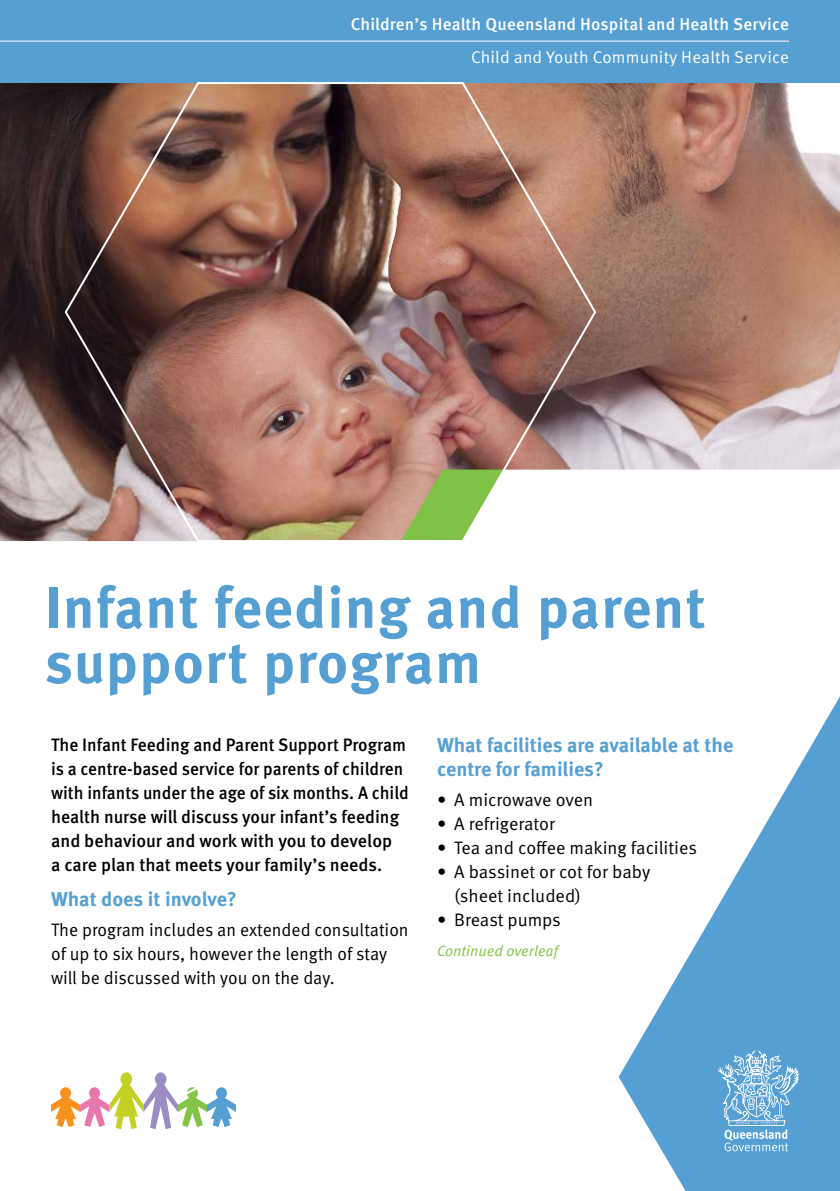
<style>
.page{position:relative;width:840px;height:1191px;background:#fff}
.page>*{position:absolute;margin:0;border:0;box-sizing:border-box;transform-origin:0 0}
.t1{font:700 58px/55.2px "Meta OT";letter-spacing:.02em;color:#559fd3}
.t2{font:700 20px/24px "Meta OT";color:#56a0d3}
.t3{font:500 18px/24px "Meta OT";color:#000;scale:.96 1}
.t4{font:18px/24px "Meta OT Norm";color:#000}
.t5{font:500 17px "Meta OT";letter-spacing:.01em;color:#fff}
.t6{font:17px "Meta OT Norm";letter-spacing:.01em;color:#fff}
.t7{font:15px "Meta OT Norm Ita";color:#7fc247}
</style>
<div class="page">
<img style="left:0;top:82px;width:839px;height:459px">
<div style="left:0;top:0;width:839px;height:82px;background:#559fd3"></div>
<hr style="left:0;top:41px;width:788px;height:1px;background:#fff">
<svg style="left:618px;top:698px;width:221px;height:493px;fill:#559fd3"></svg>
<svg style="left:717px;top:1050px;width:81px;height:101px;background:#7cb5dd"></svg>
<svg style="left:51px;top:1072px;width:185px;height:57px"></svg>
<img style="left:63px;top:82px;width:534px;height:459px">
<p class="t5" style="left:350px;top:17px;width:439px">Children’s Health Queensland Hospital and Health Service</p>
<p class="t6" style="left:471px;top:50px;width:319px">Child and Youth Community Health Service</p>
<h1 class="t1" style="left:45px;top:585px;width:662px">Infant feeding and parent support program</h1>
<p class="t3" style="left:51px;top:734px;width:374px">The Infant Feeding and Parent Support Program is a centre-based service for parents of children with infants under the age of six months. A child health nurse will discuss your infant’s feeding and behaviour and work with you to develop<br>a care plan that meets your family’s needs.</p>
<p class="t2" style="left:51px;top:889px;width:187px">What does it involve?</p>
<p class="t4" style="left:51px;top:919px;width:359px">The program includes an extended consultation of up to six hours, however the length of stay will be discussed with you on the day.</p>
<p class="t2" style="left:437px;top:735px;width:298px">What facilities are available at the centre for families?</p>
<p class="t4" style="left:437px;top:789px;width:158px">• A microwave oven</p>
<p class="t4" style="left:437px;top:813px;width:119px">• A refrigerator</p>
<p class="t4" style="left:437px;top:837px;width:261px">• Tea and coffee making facilities</p>
<p class="t4" style="left:454px;top:861px;width:198px;text-indent:-17px">• A bassinet or cot for baby (sheet included)</p>
<p class="t4" style="left:437px;top:909px;width:125px">• Breast pumps</p>
<p class="t7" style="left:437px;top:944px;width:122px">Continued overleaf</p>
</div>
